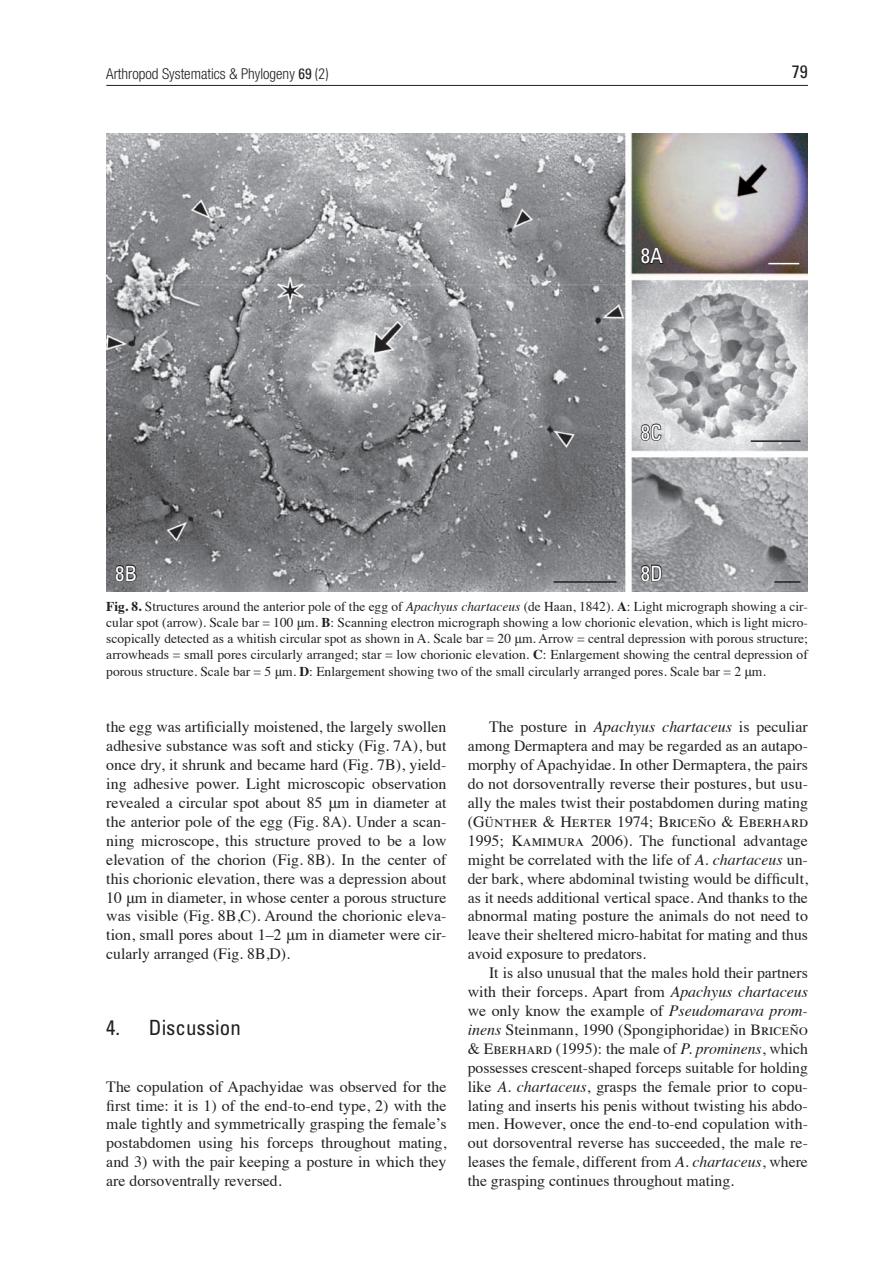
<style>
.page{position:relative;width:893px;height:1263px;background:#fff}
.page>*{position:absolute;margin:0;border:0;box-sizing:border-box;transform-origin:0 0}
.t1{font:condensed 21px "Univers";color:#231f20}
.t2{font:condensed 21px "Univers";color:#fff}
.t3{font:condensed 18px "Univers";color:#231f20}
.t4{font:15.75px/18.9px "Times";color:#231f20;text-align:justify}
.t5{font:15.75px "Times Roman SC";color:#231f20}
.t6{font:300 condensed 15px "Helvetica Neue LT Com";color:#231f20}
.t7{font:13.5px/16.2px "Times";color:#231f20;text-align:justify}
.s1{font-family:"Univers";font-weight:400}
.s2{font-family:"Univers"}
.s3{font-weight:700}
.s4{font-style:italic}
.s5{font-family:"Times"}
.s6{font-family:"Times Roman SC"}
</style>
<div class="page">
<hr style="left:106px;top:85px;width:702px;height:1px;background:#231f20">
<img style="left:106px;top:134px;width:702px;height:457px">
<svg style="left:115px;top:564px;width:22px;height:18px"></svg>
<svg style="left:640px;top:564px;width:23px;height:18px"></svg>
<svg style="left:640px;top:423px;width:22px;height:19px"></svg>
<svg style="left:640px;top:239px;width:25px;height:26px"></svg>
<hr style="left:554px;top:581px;width:63px;height:2px;background:#231f20">
<hr style="left:774px;top:581px;width:26px;height:2px;background:#231f20">
<hr style="left:751px;top:440px;width:49px;height:2px;background:#231f20">
<hr style="left:768px;top:263px;width:31px;height:1px;background:#fff">
<p class="t6" style="left:106px;top:65px;width:224px">Arthropod Systematics &amp; Phylogeny <span class="s1">69</span> <span class="s2">(2)</span></p>
<p class="t3" style="left:792px;top:60px;width:17px">79</p>
<h1 class="t2" style="left:641px;top:243px;width:24px">8A</h1>
<h1 class="t2" style="left:641px;top:419px;width:22px">8C</h1>
<h1 class="t2" style="left:115px;top:560px;width:24px">8B</h1>
<h1 class="t2" style="left:641px;top:560px;width:24px">8D</h1>
<p class="t7" style="left:106px;top:597px;width:703px"><span class="s3">Fig. 8.</span> Structures around the anterior pole of the egg of <span class="s4">Apachyus chartaceus</span> (de Haan, 1842). <span class="s3">A</span>: Light micrograph showing a cir&shy;cular spot (arrow). Scale bar = 100 μm. <span class="s3">B</span>: Scanning electron micrograph showing a low chorionic elevation, which is light micro&shy;scopically detected as a whitish circular spot as shown in A. Scale bar = 20 μm. Arrow = central depression with porous structure; arrowheads = small pores circularly arranged; star = low chorionic elevation. <span class="s3">C</span>: Enlargement showing the central depression of porous structure. Scale bar = 5 μm. <span class="s3">D</span>: Enlargement showing two of the small circularly arranged pores. Scale bar = 2 μm.</p>
<p class="t4" style="left:106px;top:716px;width:342px">the egg was artificially moistened, the largely swollen adhesive substance was soft and sticky (Fig. 7A), but once dry, it shrunk and became hard (Fig. 7B), yield&shy;ing adhesive power. Light microscopic observation revealed a circular spot about 85 μm in diameter at the anterior pole of the egg (Fig. 8A). Under a scan&shy;ning microscope, this structure proved to be a low elevation of the chorion (Fig. 8B). In the center of this chorionic elevation, there was a depression about 10 μm in diameter, in whose center a porous structure was visible (Fig. 8B,C). Around the chorionic eleva&shy;tion, small pores about 1–2 μm in diameter were cir&shy;cularly arranged (Fig. 8B,D).</p>
<h1 class="t1" style="left:106px;top:1014px;width:136px">4. Discussion</h1>
<p class="t4" style="left:106px;top:1075px;width:342px">The copulation of Apachyidae was observed for the first time: it is 1) of the end-to-end type, 2) with the male tightly and symmetrically grasping the female’s postabdomen using his forceps throughout mating, and 3) with the pair keeping a posture in which they are dorsoventrally reversed.</p>
<p class="t4" style="left:468px;top:716px;width:342px;text-indent:21px">The posture in <span class="s4">Apachyus chartaceus</span> is peculiar among Dermaptera and may be regarded as an autapo&shy;morphy of Apachyidae. In other Dermaptera, the pairs do not dorsoventrally reverse their postures, but usu&shy;ally the males twist their postabdomen during mating</p>
<p class="t5" style="left:468px;top:813px;width:342px"><span class="s5">(</span>Günther <span class="s5">&amp;</span> Herter <span class="s5">1974;</span> Briceño <span class="s5">&amp;</span> Eberhard</p>
<p class="t4" style="left:468px;top:830px;width:342px">1995; <span class="s6">Kamimura</span> 2006). The functional advantage might be correlated with the life of <span class="s4">A. chartaceus</span> un&shy;der bark, where abdominal twisting would be difficult, as it needs additional vertical space. And thanks to the abnormal mating posture the animals do not need to leave their sheltered micro-habitat for mating and thus avoid exposure to predators.</p>
<p class="t4" style="left:468px;top:962px;width:342px;text-indent:21px">It is also unusual that the males hold their partners with their forceps. Apart from <span class="s4">Apachyus chartaceus </span>we only know the example of <span class="s4">Pseudomarava prom&shy;inens</span> Steinmann, 1990 (Spongiphoridae) in <span class="s6">Briceño </span>&amp; <span class="s6">Eberhard</span> (1995): the male of <span class="s4">P. prominens</span>, which possesses crescent-shaped forceps suitable for holding like <span class="s4">A. chartaceus</span>, grasps the female prior to copu&shy;lating and inserts his penis without twisting his abdo&shy;men. However, once the end-to-end copulation with&shy;out dorsoventral reverse has succeeded, the male re&shy;leases the female, different from <span class="s4">A. chartaceus</span>, where the grasping continues throughout mating.</p>
</div>
